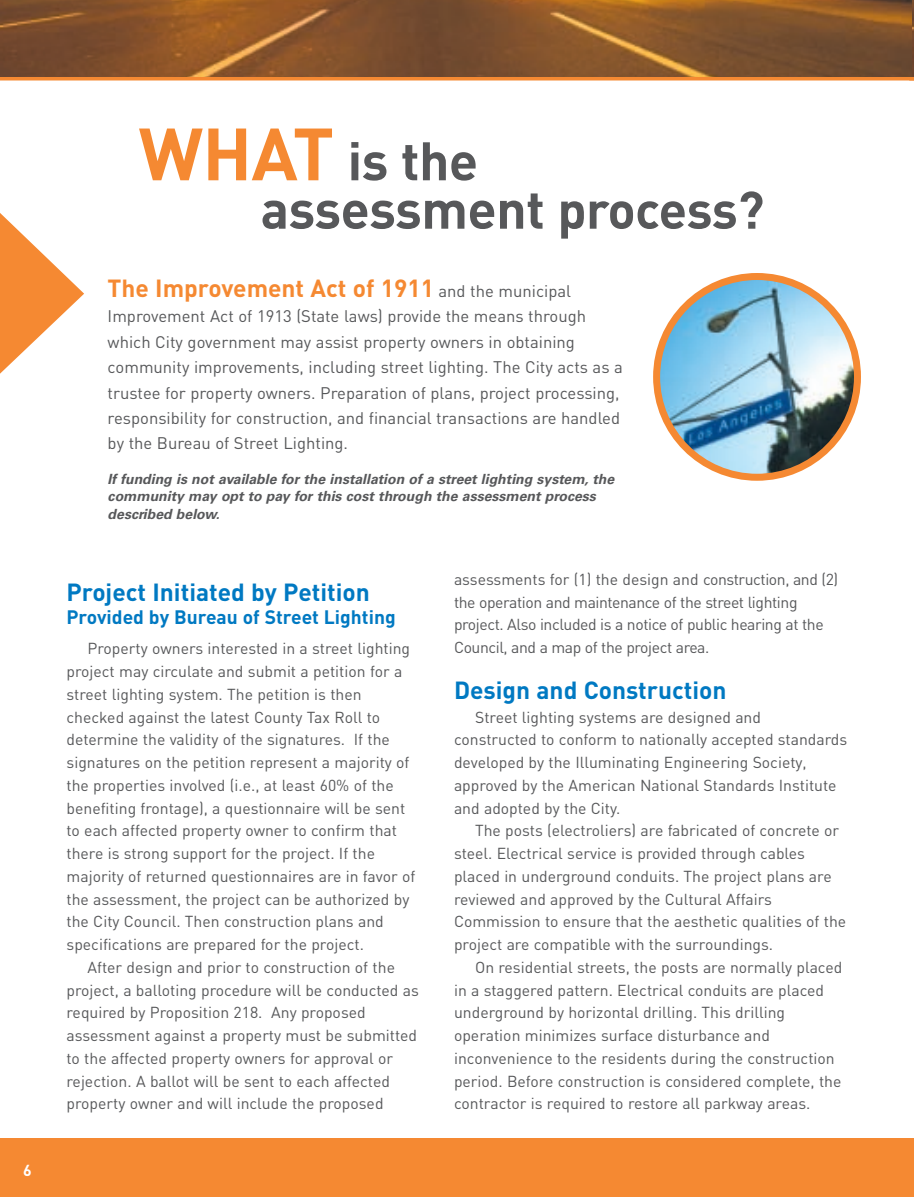
<style>
.page{position:relative;width:914px;height:1197px;background:#fff}
.page>*{position:absolute;margin:0;border:0;box-sizing:border-box;transform-origin:0 0}
.t1{font:700 53.38px/48.5px "DIN";letter-spacing:-.01em;color:#57585a}
.t2{font:700 24.5px "DIN";color:#0079c2}
.t3{font:700 24.5px "DIN";color:#f58932}
.t4{font:700 19.25px "DIN";color:#0079c2}
.t5{font:16.62px/25.4px "DIN";color:#57585a}
.t6{font:15.75px/22.8px "DIN";color:#57585a}
.t7{font:15.75px/22.8px "DIN";letter-spacing:-.025em;color:#57585a}
.t8{font:700 15.75px "DIN";color:#fff}
.t9{font:italic 700 14px/17.5px "Univers";color:#57585a}
.s1{font-size:72.8px;color:#f58932}
.s2{font-size:51.98px}
.s3{font-weight:400;font-size:16.62px;color:#57585a}
</style>
<div class="page">
<div style="left:0;top:1139px;width:914px;height:58px;background:#f58932"></div>
<img style="left:0;top:0;width:912px;height:77px">
<img style="left:912px;top:0;width:2px;height:77px">
<hr style="left:0;top:77px;width:914px;height:3px;background:#f58932">
<img style="left:653px;top:273px;width:208px;height:208px">
<svg style="left:0;top:213px;width:84px;height:161px"></svg>
<p class="t8" style="left:23px;top:1162px;width:10px">6</p>
<h1 class="t1" style="left:260px;top:138px;width:505px;text-indent:-122px"><span class="s1">WHAT</span> is the assessment <span class="s2">process?</span></h1>
<h2 class="t3" style="left:108px;top:274px;width:465px">The Improvement Act of 1911 <span class="s3">and the municipal</span></h2>
<p class="t5" style="left:108px;top:304px;width:517px">Improvement Act of 1913 (State laws) provide the means through which City government may assist property owners in obtaining community improvements, including street lighting. The City acts as a trustee for property owners. Preparation of plans, project processing, responsibility for construction, and financial transactions are handled by the Bureau of Street Lighting.</p>
<p class="t9" style="left:108px;top:471px;width:508px">If funding is not available for the installation of a street lighting system, the community may opt to pay for this cost through the assessment process described below.</p>
<h2 class="t2" style="left:67px;top:578px;width:305px">Project Initiated by Petition</h2>
<p class="t4" style="left:67px;top:606px;width:331px">Provided by Bureau of Street Lighting</p>
<p class="t6" style="left:67px;top:637px;width:350px;text-indent:21px">Property owners interested in a street lighting project may circulate and submit a petition for a street lighting system. The petition is then checked against the latest County Tax Roll to determine the validity of the signatures. If the signatures on the petition represent a majority of the properties involved (i.e., at least 60% of the benefiting frontage), a questionnaire will be sent to each affected property owner to confirm that there is strong support for the project. If the majority of returned questionnaires are in favor of the assessment, the project can be authorized by the City Council. Then construction plans and specifications are prepared for the project.</p>
<p class="t6" style="left:67px;top:956px;width:354px;text-indent:21px">After design and prior to construction of the project, a balloting procedure will be conducted as required by Proposition 218. Any proposed assessment against a property must be submitted to the affected property owners for approval or rejection. A ballot will be sent to each affected property owner and will include the proposed</p>
<p class="t7" style="left:454px;top:568px;width:385px">assessments for (1) the design and construction, and (2) the operation and maintenance of the street lighting project. Also included is a notice of public hearing at the Council, and a map of the project area.</p>
<h2 class="t2" style="left:454px;top:676px;width:274px">Design and Construction</h2>
<p class="t6" style="left:454px;top:706px;width:395px;text-indent:21px">Street lighting systems are designed and constructed to conform to nationally accepted standards developed by the Illuminating Engineering Society, approved by the American National Standards Institute and adopted by the City.</p>
<p class="t6" style="left:454px;top:820px;width:393px;text-indent:21px">The posts (electroliers) are fabricated of concrete or steel. Electrical service is provided through cables placed in underground conduits. The project plans are reviewed and approved by the Cultural Affairs Commission to ensure that the aesthetic qualities of the project are compatible with the surroundings.</p>
<p class="t6" style="left:454px;top:956px;width:390px;text-indent:21px">On residential streets, the posts are normally placed in a staggered pattern. Electrical conduits are placed underground by horizontal drilling. This drilling operation minimizes surface disturbance and inconvenience to the residents during the construction period. Before construction is considered complete, the contractor is required to restore all parkway areas.</p>
</div>
